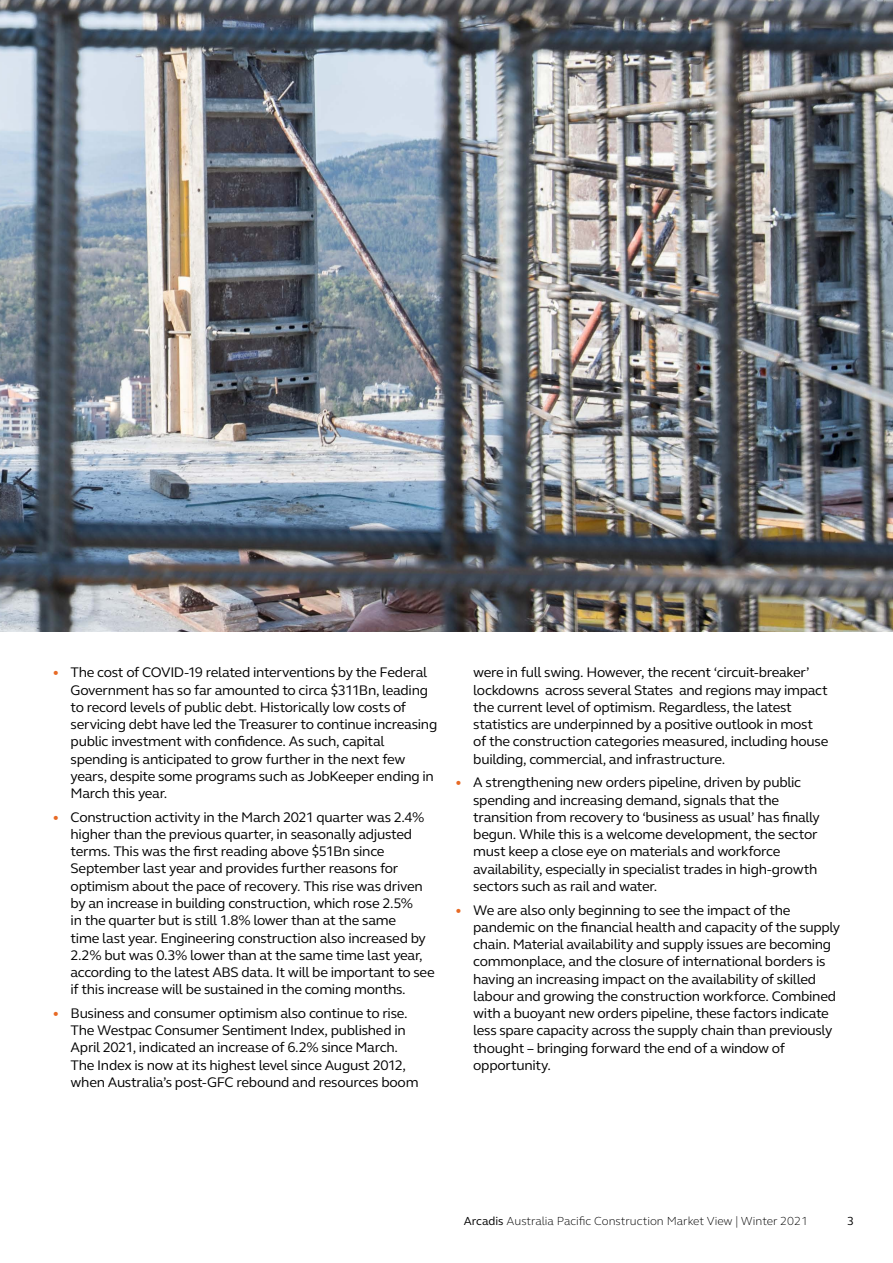
<style>
.page{position:relative;width:893px;height:1263px;background:#fff}
.page>*{position:absolute;margin:0;border:0;box-sizing:border-box;transform-origin:0 0}
.t1{font:14.25px/17.2px "FS Elliot Pro";letter-spacing:-.02em;color:#000}
.t2{font:300 12px "FS Elliot Pro";color:#000}
.t3{font:12px "FS Elliot Pro";color:#000}
.s1{color:#e76a25}
.s2{font-weight:400}
</style>
<div class="page">
<img style="left:1px;top:0;width:892px;height:631px">
<hr style="left:0;top:0;width:1px;height:631px;background:#000">
<p class="t1" style="left:71px;top:663px;width:368px;text-indent:-18px"><span class="s1">•</span> The cost of COVID-19 related interventions by the Federal Government has so far amounted to circa $311Bn, leading to record levels of public debt. Historically low costs of servicing debt have led the Treasurer to continue increasing public investment with confidence. As such, capital spending is anticipated to grow further in the next few years, despite some programs such as JobKeeper ending in March this year.</p>
<p class="t1" style="left:71px;top:808px;width:366px;text-indent:-18px"><span class="s1">•</span> Construction activity in the March 2021 quarter was 2.4% higher than the previous quarter, in seasonally adjusted terms. This was the first reading above $51Bn since September last year and provides further reasons for optimism about the pace of recovery. This rise was driven by an increase in building construction, which rose 2.5%<br>in the quarter but is still 1.8% lower than at the same<br>time last year. Engineering construction also increased by 2.2% but was 0.3% lower than at the same time last year, according to the latest ABS data. It will be important to see if this increase will be sustained in the coming months.</p>
<p class="t1" style="left:71px;top:1004px;width:349px;text-indent:-18px"><span class="s1">•</span> Business and consumer optimism also continue to rise.<br>The Westpac Consumer Sentiment Index, published in April 2021, indicated an increase of 6.2% since March.<br>The Index is now at its highest level since August 2012, when Australia’s post-GFC rebound and resources boom</p>
<p class="t1" style="left:473px;top:664px;width:357px">were in full swing. However, the recent ‘circuit-breaker’ lockdowns across several States and regions may impact the current level of optimism. Regardless, the latest statistics are underpinned by a positive outlook in most of the construction categories measured, including house building, commercial, and infrastructure.</p>
<p class="t1" style="left:473px;top:773px;width:348px;text-indent:-18px"><span class="s1">•</span> A strengthening new orders pipeline, driven by public spending and increasing demand, signals that the transition from recovery to ‘business as usual’ has finally begun. While this is a welcome development, the sector must keep a close eye on materials and workforce availability, especially in specialist trades in high-growth sectors such as rail and water.</p>
<p class="t1" style="left:473px;top:901px;width:369px;text-indent:-18px"><span class="s1">•</span> We are also only beginning to see the impact of the pandemic on the financial health and capacity of the supply chain. Material availability and supply issues are becoming commonplace, and the closure of international borders is having an increasing impact on the availability of skilled labour and growing the construction workforce. Combined with a buoyant new orders pipeline, these factors indicate less spare capacity across the supply chain than previously thought – bringing forward the end of a window of opportunity.</p>
<p class="t2" style="left:464px;top:1212px;width:346px"><span class="s2">Arcadis</span> Australia Pacific Construction Market View | Winter 2021</p>
<p class="t3" style="left:847px;top:1213px;width:8px">3</p>
</div>
